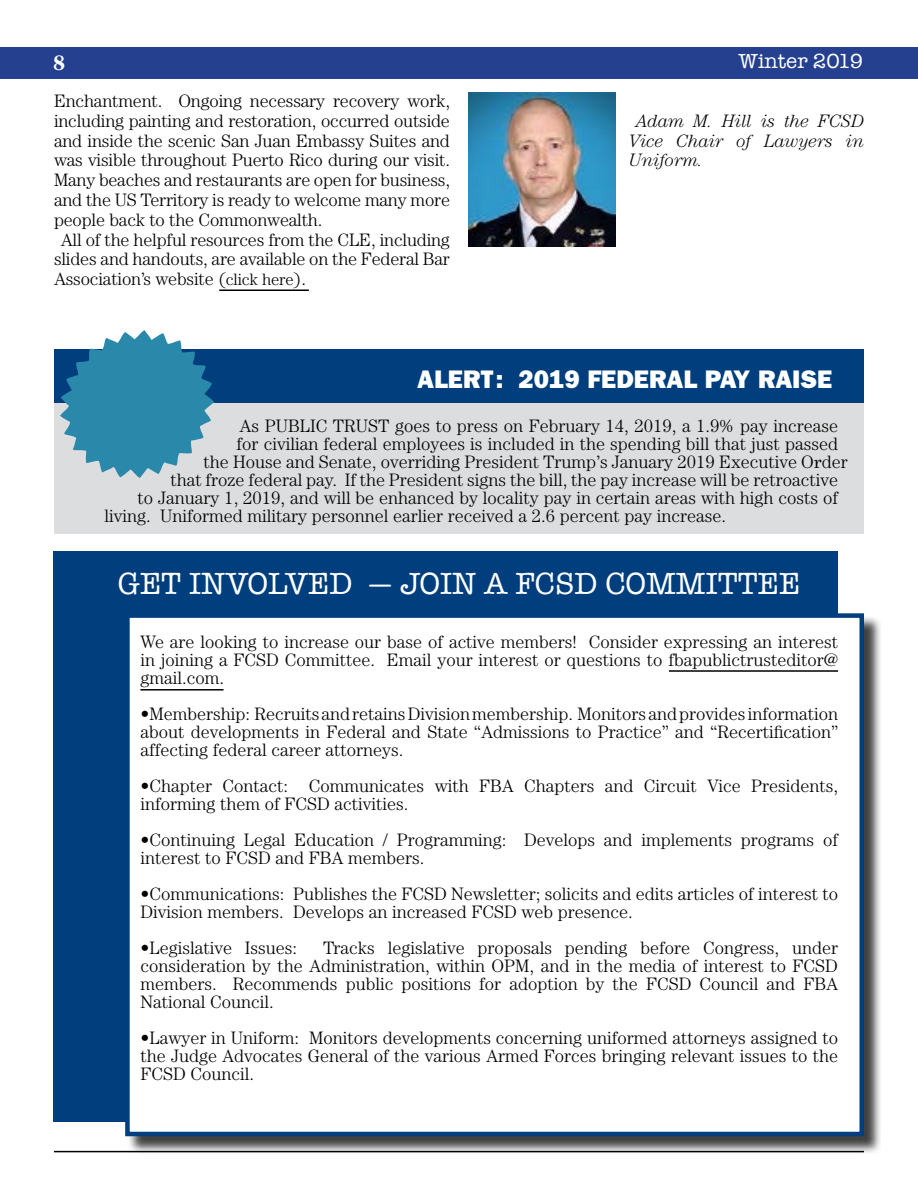
<style>
.page{position:relative;width:918px;height:1188px;background:#fff}
.page>*{position:absolute;margin:0;border:0;box-sizing:border-box;transform-origin:0 0}
.t1{font:31.5px "American Typewriter";color:#fff}
.t2{font:800 25.5px "Franklin Gothic";color:#fff}
.t3{font:21px "American Typewriter";color:#fff}
.t4{font:700 21px "Century";color:#fff}
.t5{font:300 18px/18px "Century";color:#000;text-align:justify}
.t6{font:italic 300 18px/19.8px "Century";letter-spacing:-.01em;color:#000;text-align:justify}
.s1{font-size:16.5px}
.s2{font-weight:400}
</style>
<div class="page">
<div style="left:0;top:48px;width:918px;height:31px;background:#25408f"></div>
<img style="left:468px;top:93px;width:148px;height:153px">
<hr style="left:54px;top:1151px;width:810px;height:1px;background:#000">
<div style="left:53px;top:551px;width:785px;height:571px;background:#003e7e"></div>
<div style="left:128px;top:616px;width:754px;height:538px;background:#000;opacity:.75"></div>
<div style="left:125px;top:613px;width:739px;height:523px;background:#fff;border:4px solid #003e7e"></div>
<hr style="left:219px;top:290px;width:90px;height:1px;background:#000">
<hr style="left:669px;top:670px;width:169px;height:2px;background:#000">
<hr style="left:140px;top:689px;width:84px;height:2px;background:#000">
<div style="left:54px;top:392px;width:810px;height:142px;background:#dcddde"></div>
<div style="left:54px;top:349px;width:810px;height:54px;background:#003e7e"></div>
<svg style="left:60px;top:330px;width:154px;height:148px"></svg>
<p class="t4" style="left:53px;top:50px;width:14px">8</p>
<p class="t3" style="left:739px;top:45px;width:126px">Winter 2019</p>
<p class="t5" style="left:54px;top:92px;width:398px">Enchantment. Ongoing necessary recovery work,</p>
<p class="t5" style="left:54px;top:111px;width:397px">including painting and restoration, occurred outside</p>
<p class="t5" style="left:54px;top:131px;width:397px">and inside the scenic San Juan Embassy Suites and</p>
<p class="t5" style="left:54px;top:151px;width:398px">was visible throughout Puerto Rico during our visit.</p>
<p class="t5" style="left:54px;top:171px;width:398px">Many beaches and restaurants are open for business,</p>
<p class="t5" style="left:54px;top:191px;width:398px">and the US Territory is ready to welcome many more</p>
<p class="t5" style="left:54px;top:210px;width:270px">people back to the Commonwealth.</p>
<p class="t5" style="left:61px;top:230px;width:391px">All of the helpful resources from the CLE, including</p>
<p class="t5" style="left:54px;top:250px;width:397px">slides and handouts, are available on the Federal Bar</p>
<p class="t5" style="left:54px;top:270px;width:254px">Association’s website (<span class="s1">click here</span>).</p>
<p class="t6" style="left:629px;top:111px;width:236px;text-indent:7px">Adam M. Hill is the FCSD Vice Chair of Lawyers in Uniform.</p>
<h2 class="t2" style="left:417px;top:364px;width:417px">ALERT: 2019 FEDERAL PAY RAISE</h2>
<p class="t5" style="left:240px;top:417px;width:600px">As PUBLIC TRUST goes to press on February 14, 2019, a 1.9% pay increase</p>
<p class="t5" style="left:237px;top:435px;width:603px">for civilian federal employees is included in the spending bill that just passed</p>
<p class="t5" style="left:204px;top:453px;width:646px">the House and Senate, overriding President Trump’s January 2019 Executive O<span class="s2">r</span>der</p>
<p class="t5" style="left:171px;top:471px;width:669px">that froze federal pay. If the President signs the bill, the pay increase will be retroactive</p>
<p class="t5" style="left:138px;top:489px;width:702px">to January 1, 2019, and will be enhanced by locality pay in certain areas with high costs of</p>
<p class="t5" style="left:105px;top:507px;width:623px">living. Uniformed military personnel earlier received a 2.6 percent pay increase.</p>
<h1 class="t1" style="left:118px;top:559px;width:684px">GET INVOLVED — JOIN A FCSD COMMITTEE</h1>
<p class="t5" style="left:140px;top:633px;width:699px">We are looking to increase our base of active members! Consider expressing an interest in joining a FCSD Committee. Email your interest or questions to fbapublictrusteditor@ gmail.com.</p>
<p class="t5" style="left:140px;top:705px;width:699px">•Membership: Recruits and retains Division membership. Monitors and provides information about developments in Federal and State “Admissions to Practice” and “Recertification” affecting federal career attorneys.</p>
<p class="t5" style="left:140px;top:777px;width:699px">•Chapter Contact: Communicates with FBA Chapters and Circuit Vice Presidents, informing them of FCSD activities.</p>
<p class="t5" style="left:140px;top:831px;width:699px">•Continuing Legal Education / Programming: Develops and implements programs of interest to FCSD and FBA members.</p>
<p class="t5" style="left:140px;top:885px;width:699px">•Communications: Publishes the FCSD Newsletter; solicits and edits articles of interest to<br>Division members. Develops an increased FCSD web presence.</p>
<p class="t5" style="left:140px;top:939px;width:158px">•Legislative Issues:</p>
<p class="t5" style="left:140px;top:939px;width:699px;text-indent:183px">Tracks legislative proposals pending before Congress, under consideration by the Administration, within OPM, and in the media of interest to FCSD members. Recommends public positions for adoption by the FCSD Council and FBA National Council.</p>
<p class="t5" style="left:140px;top:1029px;width:699px">•Lawyer in Uniform: Monitors developments concerning uniformed attorneys assigned to the Judge Advocates General of the various Armed Forces bringing relevant issues to the FCSD Council.</p>
</div>
